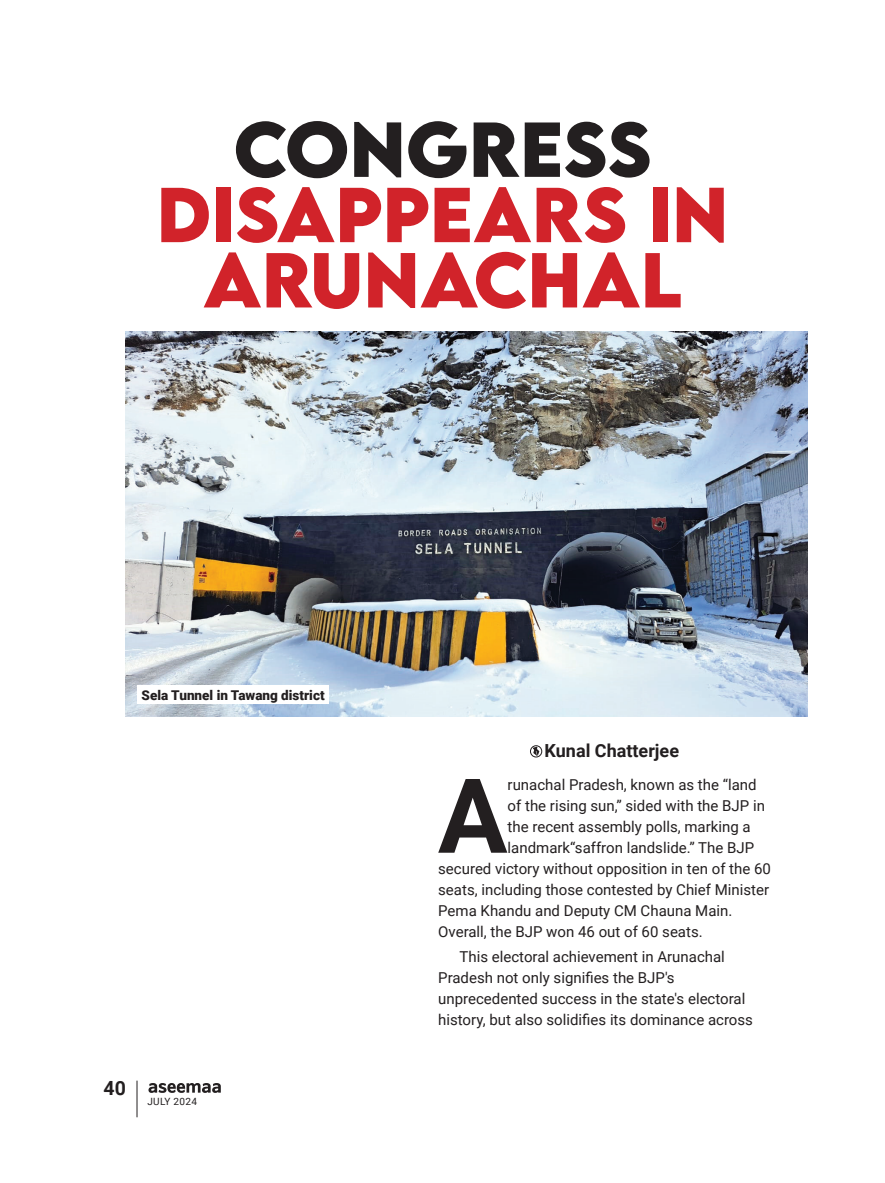
<style>
.page{position:relative;width:885px;height:1183px;background:#fff}
.page>*{position:absolute;margin:0;border:0;box-sizing:border-box;transform-origin:0 0}
.body{font:700 103.65px "Roboto";color:#231f20}
.heads{font:700 69px/65.2px "LEMONMILK";color:#d1232a;text-align:center}
.t1{font:700 19.5px "Roboto";color:#231f20}
.byline{font:700 18px "Roboto";color:#231f20}
.body-2{font:15px/21px "Roboto";color:#231f20}
.blurb{font:900 13.5px "Roboto";color:#231f20}
.t2{font:10.05px "Roboto";letter-spacing:.035em;color:#231f20}
.s1{color:#231f20}
</style>
<div class="page">
<hr style="left:137px;top:1080px;width:1px;height:36px;background:#231f20">
<svg style="left:148px;top:1083px;width:73px;height:9px"></svg>
<img style="left:125px;top:332px;width:682px;height:384px">
<svg style="left:533px;top:747px;width:6px;height:8px"></svg>
<div style="left:530px;top:745px;width:12px;height:12px;border:1px solid #231f20;border-radius:50%"></div>
<div style="left:137px;top:685px;width:192px;height:18px;background:#fff"></div>
<p class="heads" style="left:157px;top:117px;width:573px"><span class="s1">CONGRESS<br></span>DISAPPEARS IN<br>ARUNACHAL</p>
<p class="blurb" style="left:142px;top:685px;width:184px">Sela Tunnel in Tawang district</p>
<h3 class="t1" style="left:104px;top:1074px;width:24px">40</h3>
<p class="t2" style="left:147px;top:1093px;width:51px">JULY 2024</p>
<p class="byline" style="left:544px;top:738px;width:136px">Kunal Chatterjee</p>
<p class="body" style="left:438px;top:743px;width:71px">A</p>
<p class="body-2" style="left:507px;top:773px;width:250px">runachal Pradesh, known as the “land</p>
<p class="body-2" style="left:507px;top:794px;width:259px">of the rising sun,” sided with the BJP in</p>
<p class="body-2" style="left:507px;top:815px;width:244px">the recent assembly polls, marking a</p>
<p class="body-2" style="left:507px;top:836px;width:248px">landmark“saffron landslide.” The BJP</p>
<p class="body-2" style="left:438px;top:857px;width:334px">secured victory without opposition in ten of the 60</p>
<p class="body-2" style="left:438px;top:878px;width:332px">seats, including those contested by Chief Minister</p>
<p class="body-2" style="left:438px;top:899px;width:296px">Pema Khandu and Deputy CM Chauna Main.</p>
<p class="body-2" style="left:438px;top:920px;width:266px">Overall, the BJP won 46 out of 60 seats.</p>
<p class="body-2" style="left:438px;top:945px;width:316px;text-indent:21px">This electoral achievement in Arunachal Pradesh not only signifies the BJP's unprecedented success in the state's electoral history, but also solidifies its dominance across</p>
</div>
